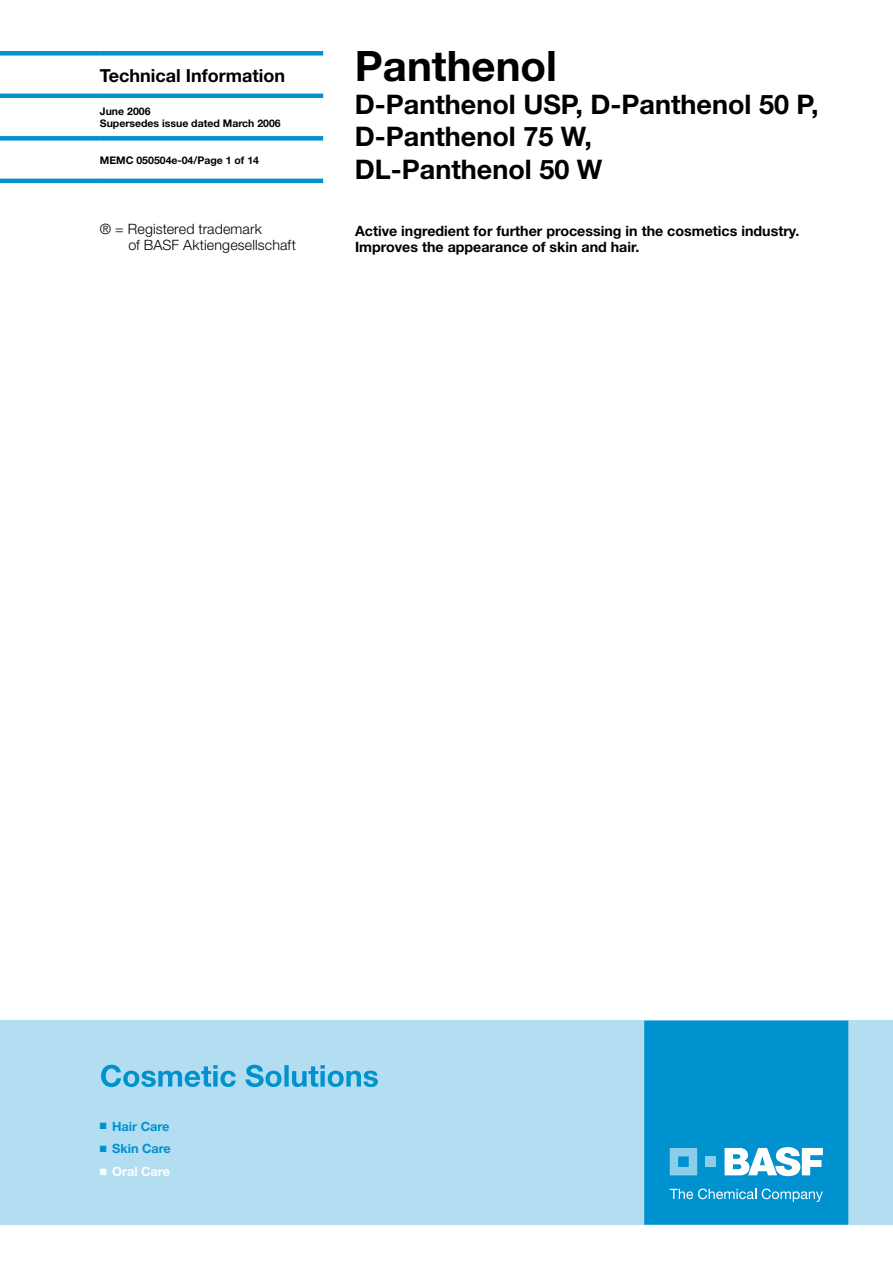
<style>
.page{position:relative;width:893px;height:1263px;background:#fff}
.page>*{position:absolute;margin:0;border:0;box-sizing:border-box;transform-origin:0 0}
.t1{font:700 42px "Helvetica Neue";color:#000}
.t2{font:700 27px/32.4px "Helvetica Neue";color:#000}
.t3{font:700 18px "Helvetica Neue";color:#000}
.t4{font:700 14.25px/15.8px "Helvetica Neue";color:#000}
.t5{font:300 14.25px/15.8px "Helvetica Neue";letter-spacing:.01em;color:#000}
.t6{font:700 12.75px/22.8px "Helvetica Neue";color:#0091cf}
.t7{font:700 12.75px "Helvetica Neue";color:#fff}
.t8{font:700 10.5px/12.6px "Helvetica Neue";color:#000}
</style>
<div class="page">
<div style="left:0;top:1020px;width:893px;height:205px;background:#b3def1"></div>
<div style="left:645px;top:1021px;width:203px;height:203px;background:#0091cf"></div>
<svg style="left:670px;top:1188px;width:86px;height:11px"></svg>
<svg style="left:762px;top:1188px;width:61px;height:14px"></svg>
<svg style="left:725px;top:1147px;width:98px;height:29px"></svg>
<svg style="left:670px;top:1148px;width:27px;height:27px"></svg>
<div style="left:706px;top:1156px;width:10px;height:11px;background:#8ccee9"></div>
<div style="left:644px;top:1020px;width:204px;height:205px;border:2px solid #0091cf"></div>
<div style="left:0;top:51px;width:100px;height:5px;background:#0091cf"></div>
<div style="left:100px;top:51px;width:223px;height:5px;background:#0091cf"></div>
<hr style="left:0;top:94px;width:100px;height:4px;background:#0091cf">
<hr style="left:100px;top:94px;width:223px;height:4px;background:#0091cf">
<div style="left:0;top:136px;width:100px;height:5px;background:#0091cf"></div>
<div style="left:100px;top:136px;width:223px;height:5px;background:#0091cf"></div>
<hr style="left:0;top:179px;width:100px;height:4px;background:#0091cf">
<hr style="left:100px;top:179px;width:223px;height:4px;background:#0091cf">
<svg style="left:101px;top:1065px;width:277px;height:22px"></svg>
<p class="t3" style="left:100px;top:64px;width:187px">Technical Information</p>
<p class="t8" style="left:100px;top:105px;width:182px">June 2006<br>Supersedes issue dated March 2006</p>
<p class="t8" style="left:100px;top:153px;width:161px">MEMC 050504e-04/Page 1 of 14</p>
<h1 class="t1" style="left:355px;top:40px;width:204px">Panthenol</h1>
<h2 class="t2" style="left:355px;top:87px;width:465px">D-Panthenol USP, D-Panthenol 50 P,<br>D-Panthenol 75 W,<br>DL-Panthenol 50 W</h2>
<p class="t5" style="left:128px;top:221px;width:169px;text-indent:-28px">® = Registered trademark<br>of BASF Aktiengesellschaft</p>
<p class="t4" style="left:355px;top:223px;width:446px">Active ingredient for further processing in the cosmetics industry.<br>Improves the appearance of skin and hair.</p>
<p class="t6" style="left:112px;top:1114px;width:60px">Hair Care<br>Skin Care</p>
<p class="t7" style="left:112px;top:1163px;width:59px">Oral Care</p>
</div>
